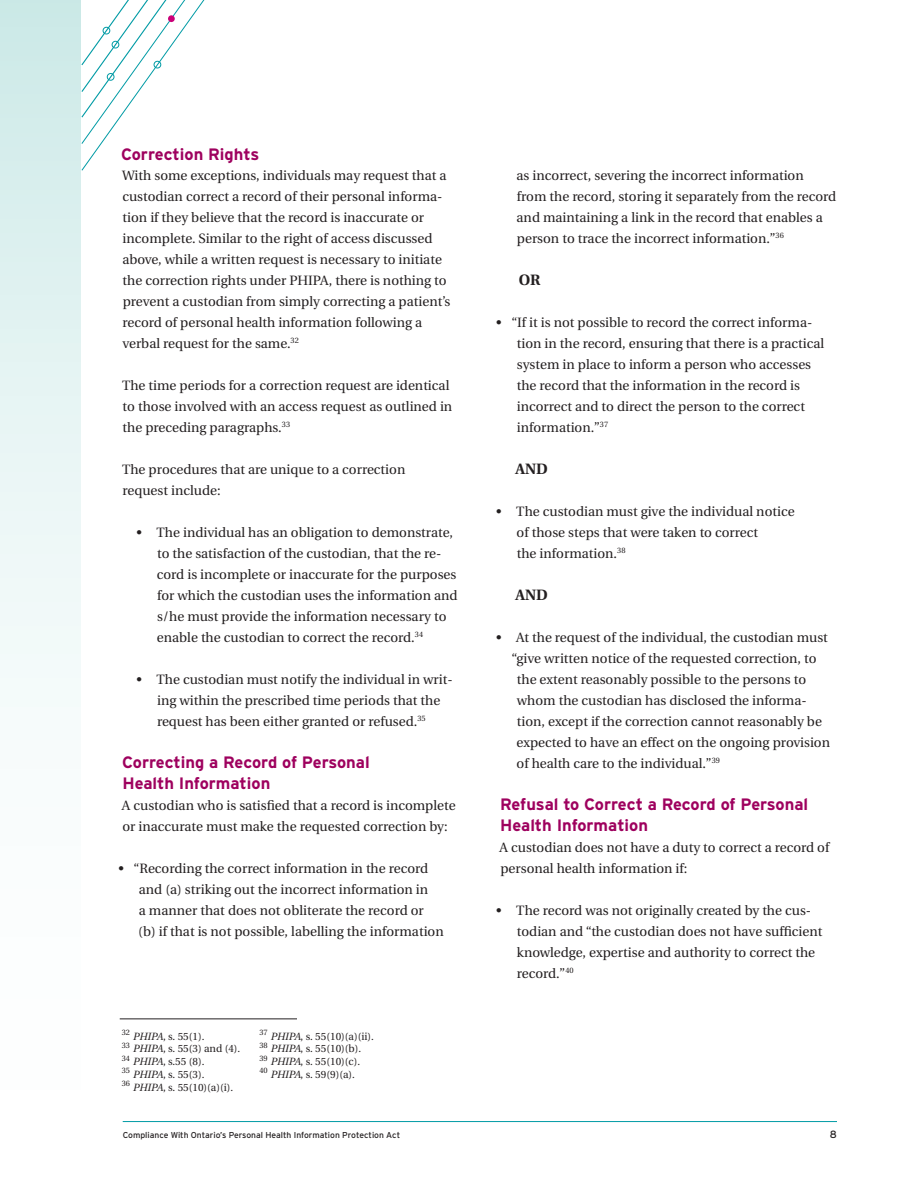
<style>
.page{position:relative;width:918px;height:1188px;background:#fff}
.page>*{position:absolute;margin:0;border:0;box-sizing:border-box;transform-origin:0 0}
.t1{font:700 16.5px/21px "Interstate";color:#9e015e}
.t2{font:700 15px "Utopia";color:#231f20}
.t3{font:13.5px/21px "Utopia";color:#231f20}
.t4{font:10.5px/12.8px "Utopia";color:#231f20}
.t5{font:10.5px "Interstate";color:#231f20}
.t6{font:8.55px "Interstate";color:#231f20}
.s1{font-style:italic}
</style>
<div class="page">
<hr style="left:123px;top:1121px;width:714px;height:1px;background:#009ba5">
<hr style="left:120px;top:1018px;width:177px;height:1px;background:#231f20">
<svg style="left:81px;top:0;width:124px;height:171px"></svg>
<div style="left:103px;top:27px;width:7px;height:7px;border:1px solid #009ba5;border-radius:50%"></div>
<div style="left:107px;top:73px;width:7px;height:8px;border:1px solid #009ba5;border-radius:50%"></div>
<div style="left:112px;top:41px;width:7px;height:7px;border:1px solid #009ba5;border-radius:50%"></div>
<div style="left:168px;top:15px;width:7px;height:7px;background:#ca0178;border-radius:50%"></div>
<div style="left:154px;top:61px;width:7px;height:7px;border:1px solid #009ba5;border-radius:50%"></div>
<div style="left:0;top:0;width:81px;height:1188px;background:linear-gradient(to bottom,#d2ecea,#fff)"></div>
<p class="t1" style="left:121px;top:144px;width:140px">Correction Rights</p>
<p class="t3" style="left:122px;top:165px;width:330px">With some exceptions, individuals may request that a custodian correct a record of their personal informa&shy;tion if they believe that the record is inaccurate or incomplete. Similar to the right of access discussed above, while a written request is necessary to initiate the correction rights under PHIPA, there is nothing to prevent a custodian from simply correcting a patient’s record of personal health information following a verbal request for the same.<sup>32</sup></p>
<p class="t3" style="left:122px;top:375px;width:332px">The time periods for a correction request are identical to those involved with an access request as outlined in the preceding paragraphs.<sup>33</sup></p>
<p class="t3" style="left:122px;top:459px;width:285px">The procedures that are unique to a correction request include:</p>
<p class="t3" style="left:157px;top:522px;width:302px;text-indent:-20px">• The individual has an obligation to demonstrate, to the satisfaction of the custodian, that the re&shy;cord is incomplete or inaccurate for the purposes for which the custodian uses the information and s/he must provide the information necessary to enable the custodian to correct the record.<sup>34</sup></p>
<p class="t3" style="left:157px;top:669px;width:297px;text-indent:-21px">• The custodian must notify the individual in writ&shy;ing within the prescribed time periods that the request has been either granted or refused.<sup>35</sup></p>
<p class="t1" style="left:122px;top:751px;width:249px">Correcting a Record of Personal<br>Health Information</p>
<p class="t3" style="left:122px;top:795px;width:335px">A custodian who is satisfied that a record is incomplete or inaccurate must make the requested correction by:</p>
<p class="t3" style="left:138px;top:858px;width:307px;text-indent:-20px">• “Recording the correct information in the record and (a) striking out the incorrect information in<br>a manner that does not obliterate the record or (b) if that is not possible, labelling the information</p>
<p class="t4" style="left:122px;top:1030px;width:120px"><sup>32</sup> <span class="s1">PHIPA</span>, s. 55(1).<br><sup>33</sup> <span class="s1">PHIPA</span>, s. 55(3) and (4).<br><sup>34</sup> <span class="s1">PHIPA</span>, s.55 (8).<br><sup>35</sup> <span class="s1">PHIPA</span>, s. 55(3).<br><sup>36</sup> <span class="s1">PHIPA</span>, s. 55(10)(a)(i).</p>
<p class="t4" style="left:259px;top:1030px;width:116px"><sup>37</sup> <span class="s1">PHIPA</span>, s. 55(10)(a)(ii).<br><sup>38</sup> <span class="s1">PHIPA</span>, s. 55(10)(b).<br><sup>39</sup> <span class="s1">PHIPA</span>, s. 55(10)(c).<br><sup>40</sup> <span class="s1">PHIPA</span>, s. 59(9)(a).</p>
<p class="t3" style="left:517px;top:165px;width:321px">as incorrect, severing the incorrect information from the record, storing it separately from the record and maintaining a link in the record that enables a person to trace the incorrect information.”<sup>36</sup></p>
<p class="t2" style="left:519px;top:271px;width:23px">OR</p>
<p class="t3" style="left:517px;top:312px;width:309px;text-indent:-21px">• “If it is not possible to record the correct informa&shy;tion in the record, ensuring that there is a practical system in place to inform a person who accesses the record that the information in the record is incorrect and to direct the person to the correct information.”<sup>37</sup></p>
<p class="t2" style="left:516px;top:460px;width:34px">AND</p>
<p class="t3" style="left:517px;top:501px;width:280px;text-indent:-20px">• The custodian must give the individual notice of those steps that were taken to correct<br>the information.<sup>38</sup></p>
<p class="t2" style="left:516px;top:586px;width:34px">AND</p>
<p class="t3" style="left:496px;top:627px;width:333px">• At the request of the individual, the custodian must</p>
<p class="t3" style="left:511px;top:648px;width:307px">“give written notice of the requested correction, to</p>
<p class="t3" style="left:517px;top:669px;width:291px">the extent reasonably possible to the persons to</p>
<p class="t3" style="left:517px;top:690px;width:291px">whom the custodian has disclosed the informa-</p>
<p class="t3" style="left:517px;top:711px;width:307px">tion, except if the correction cannot reasonably be</p>
<p class="t3" style="left:517px;top:732px;width:315px">expected to have an effect on the ongoing provision</p>
<p class="t3" style="left:517px;top:753px;width:205px">of health care to the individual.”<sup>39</sup></p>
<p class="t1" style="left:500px;top:793px;width:310px">Refusal to Correct a Record of Personal<br>Health Information</p>
<p class="t3" style="left:500px;top:837px;width:331px">A custodian does not have a duty to correct a record of personal health information if:</p>
<p class="t3" style="left:517px;top:900px;width:307px;text-indent:-21px">• The record was not originally created by the cus&shy;todian and “the custodian does not have sufficient knowledge, expertise and authority to correct the record.”<sup>40</sup></p>
<p class="t6" style="left:123px;top:1130px;width:279px">Compliance With Ontario’s Personal Health Information Protection Act</p>
<p class="t5" style="left:830px;top:1129px;width:9px">8</p>
</div>
